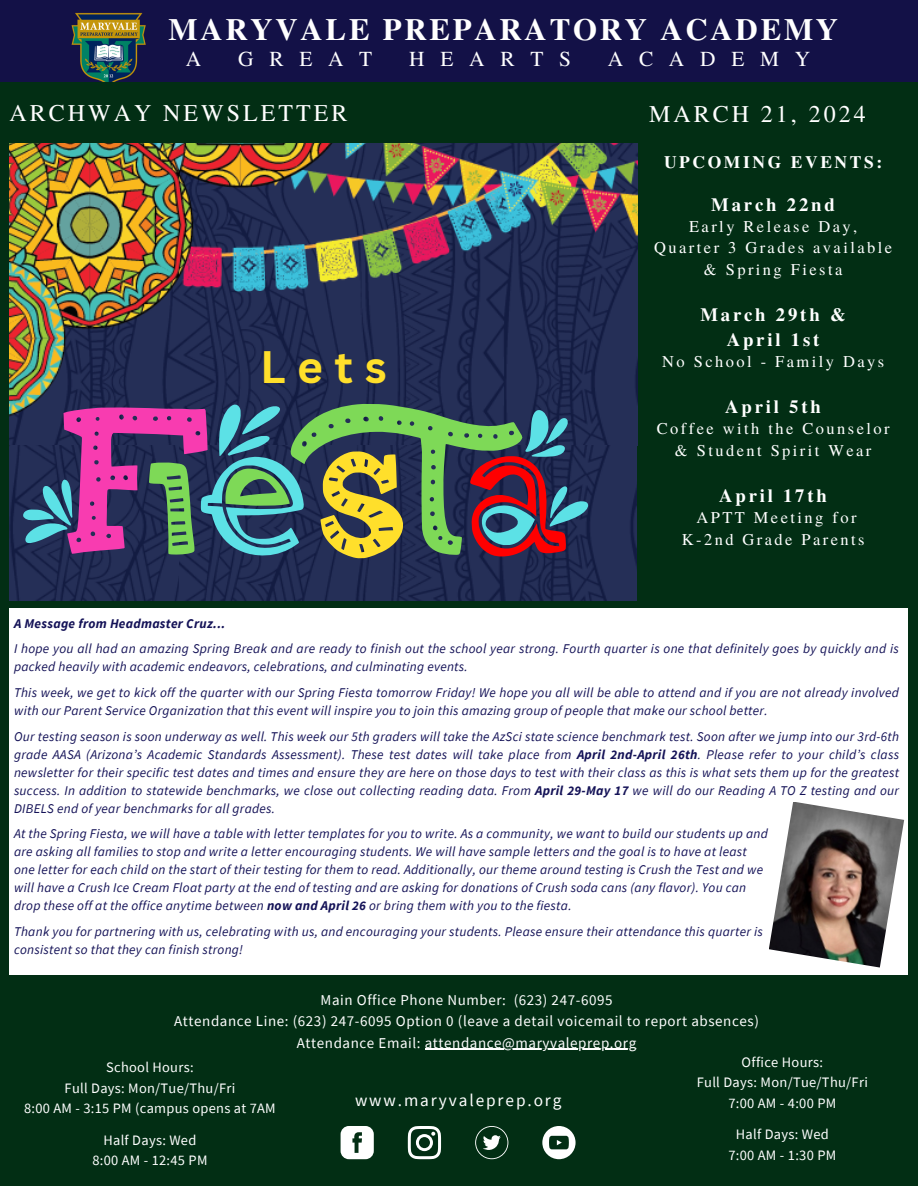
<style>
.page{position:relative;width:918px;height:1188px;background:#fff}
.page>*{position:absolute;margin:0;border:0;box-sizing:border-box;transform-origin:0 0}
.t1{font:700 44.25px "Canva Sans";color:#ffdf2b}
.t2{font:700 30.9px "Te X Gyre Termes";letter-spacing:.09em;color:#fff}
.t3{font:24px "Te X Gyre Termes";letter-spacing:.125em;color:#fff}
.t4{font:21.3px "Te X Gyre Termes";letter-spacing:.735em;color:#fff}
.t5{font:700 18.75px/24.8px "Te X Gyre Termes";letter-spacing:.15em;color:#fff;text-align:center}
.t6{font:700 17.55px "Te X Gyre Termes";letter-spacing:.15em;color:#fff}
.t7{font:17.25px "Source Sans Pro";letter-spacing:.11em;color:#fff}
.t8{font:16.5px/21.3px "Te X Gyre Termes";letter-spacing:.15em;color:#fff;text-align:center}
.t9{font:15px "Source Sans Pro";letter-spacing:.04em;color:#fff}
.t10{font:14.4px "Source Sans Pro";letter-spacing:.02em;color:#fff}
.t11{font:italic 13.35px/18px "Source Sans Pro";letter-spacing:.02em;color:#141257}
.t12{font:italic 700 13.35px "Source Sans Pro";letter-spacing:.02em;color:#141257}
.s1{font-weight:700}
</style>
<div class="page">
<div style="left:0;top:0;width:918px;height:239px;background:#131147"></div>
<img style="left:71px;top:12px;width:75px;height:70px">
<div style="left:0;top:82px;width:918px;height:1104px;background:#022e14"></div>
<svg style="left:408px;top:1126px;width:33px;height:33px"></svg>
<svg style="left:341px;top:1126px;width:33px;height:33px"></svg>
<svg style="left:475px;top:1126px;width:33px;height:33px"></svg>
<svg style="left:542px;top:1126px;width:34px;height:33px"></svg>
<div style="left:10px;top:608px;width:897px;height:366px;background:#fff"></div>
<img style="left:769px;top:802px;width:135px;height:166px">
<hr style="left:425px;top:1049px;width:91px;height:1px;background:#fff">
<hr style="left:516px;top:1049px;width:121px;height:1px;background:#fff">
<img style="left:10px;top:144px;width:627px;height:301px">
<img style="left:178px;top:445px;width:459px;height:155px">
<img style="left:10px;top:445px;width:168px;height:155px">
<svg style="left:23px;top:404px;width:567px;height:154px;background:#5d6265"></svg>
<p class="t2" style="left:168px;top:5px;width:671px">MARYVALE PREPARATORY ACADEMY</p>
<p class="t4" style="left:186px;top:44px;width:17px">A</p>
<p class="t4" style="left:238px;top:44px;width:136px">GREAT</p>
<p class="t4" style="left:409px;top:44px;width:163px">HEARTS</p>
<p class="t4" style="left:608px;top:44px;width:204px">ACADEMY</p>
<p class="t3" style="left:10px;top:96px;width:339px">ARCHWAY NEWSLETTER</p>
<p class="t3" style="left:649px;top:96px;width:218px">MARCH 21, 2024</p>
<p class="t1" style="left:260px;top:336px;width:128px">Lets</p>
<h2 class="t6" style="left:664px;top:148px;width:220px">UPCOMING EVENTS:</h2>
<h4 class="t5" style="left:711px;top:191px;width:125px">March 22nd</h4>
<h4 class="t8" style="left:654px;top:215px;width:239px">Early Release Day,<br>Quarter 3 Grades available &amp; Spring Fiesta</h4>
<h3 class="t5" style="left:700px;top:301px;width:147px">March 29th &amp;<br>April 1st</h3>
<h3 class="t8" style="left:662px;top:350px;width:223px">No School - Family Days</h3>
<h3 class="t5" style="left:725px;top:393px;width:97px">April 5th</h3>
<h3 class="t8" style="left:657px;top:417px;width:234px">Coffee with the Counselor &amp; Student Spirit Wear</h3>
<p class="t5" style="left:719px;top:482px;width:109px">April 17th</p>
<p class="t8" style="left:682px;top:506px;width:184px">APTT Meeting for<br>K-2nd Grade Parents</p>
<h1 class="t12" style="left:14px;top:615px;width:213px">A Message from Headmaster Cruz...</h1>
<p class="t11" style="left:14px;top:640px;width:886px">I hope you all had an amazing Spring Break and are ready to finish out the school year strong. Fourth quarter is one that definitely goes by quickly and is packed heavily with academic endeavors, celebrations, and culminating events.</p>
<p class="t11" style="left:14px;top:683px;width:887px">This week, we get to kick off the quarter with our Spring Fiesta tomorrow Friday! We hope you all will be able to attend and if you are not already involved with our Parent Service Organization that this event will inspire you to join this amazing group of people that make our school better.</p>
<p class="t11" style="left:14px;top:727px;width:887px;text-align:justify">Our testing season is soon underway as well. This week our 5th graders will take the AzSci state science benchmark test. Soon after we jump into our 3rd-6th grade AASA (Arizona’s Academic Standards Assessment). These test dates will take place from <span class="s1">April 2nd-April 26th</span>. Please refer to your child’s class newsletter for their specific test dates and times and ensure they are here on those days to test with their class as this is what sets them up for the greatest success. In addition to statewide benchmarks, we close out collecting reading data. From <span class="s1">April 29-May 17</span> we will do our Reading A TO Z testing and our DIBELS end of year benchmarks for all grades.</p>
<h5 class="t11" style="left:14px;top:824px;width:755px">At the Spring Fiesta, we will have a table with letter templates for you to write. As a community, we want to build our students up and</h5>
<h6 class="t11" style="left:14px;top:842px;width:734px">are asking all families to stop and write a letter encouraging students. We will have sample letters and the goal is to have at least</h6>
<h6 class="t11" style="left:14px;top:860px;width:751px">one letter for each child on the start of their testing for them to read. Additionally, our theme around testing is Crush the Test and we</h6>
<h6 class="t11" style="left:14px;top:878px;width:734px">will have a Crush Ice Cream Float party at the end of testing and are asking for donations of Crush soda cans (any flavor). You can</h6>
<h6 class="t11" style="left:14px;top:896px;width:559px">drop these off at the office anytime between <span class="s1">now and April 26</span> or bring them with you to the fiesta.</h6>
<p class="t11" style="left:14px;top:922px;width:750px">Thank you for partnering with us, celebrating with us, and encouraging your students. Please ensure their attendance this quarter is</p>
<p class="t11" style="left:14px;top:940px;width:231px">consistent so that they can finish strong!</p>
<p class="t9" style="left:321px;top:990px;width:294px">Main Office Phone Number: (623) 247-6095</p>
<p class="t9" style="left:174px;top:1012px;width:586px">Attendance Line: (623) 247-6095 Option 0 (leave a detail voicemail to report absences)</p>
<p class="t9" style="left:297px;top:1033px;width:341px">Attendance Email: attendance@maryvaleprep.org</p>
<p class="t10" style="left:106px;top:1058px;width:89px">School Hours:</p>
<p class="t10" style="left:65px;top:1078px;width:172px">Full Days: Mon/Tue/Thu/Fri</p>
<p class="t10" style="left:24px;top:1099px;width:253px">8:00 AM - 3:15 PM (campus opens at 7AM</p>
<p class="t10" style="left:103px;top:1131px;width:94px">Half Days: Wed</p>
<p class="t10" style="left:92px;top:1151px;width:117px">8:00 AM - 12:45 PM</p>
<p class="t10" style="left:742px;top:1053px;width:83px">Office Hours:</p>
<p class="t10" style="left:697px;top:1073px;width:173px">Full Days: Mon/Tue/Thu/Fri</p>
<p class="t10" style="left:728px;top:1094px;width:109px">7:00 AM - 4:00 PM</p>
<p class="t10" style="left:736px;top:1125px;width:95px">Half Days: Wed</p>
<p class="t10" style="left:728px;top:1146px;width:109px">7:00 AM - 1:30 PM</p>
<p class="t7" style="left:355px;top:1089px;width:208px">www.maryvaleprep.org</p>
</div>
